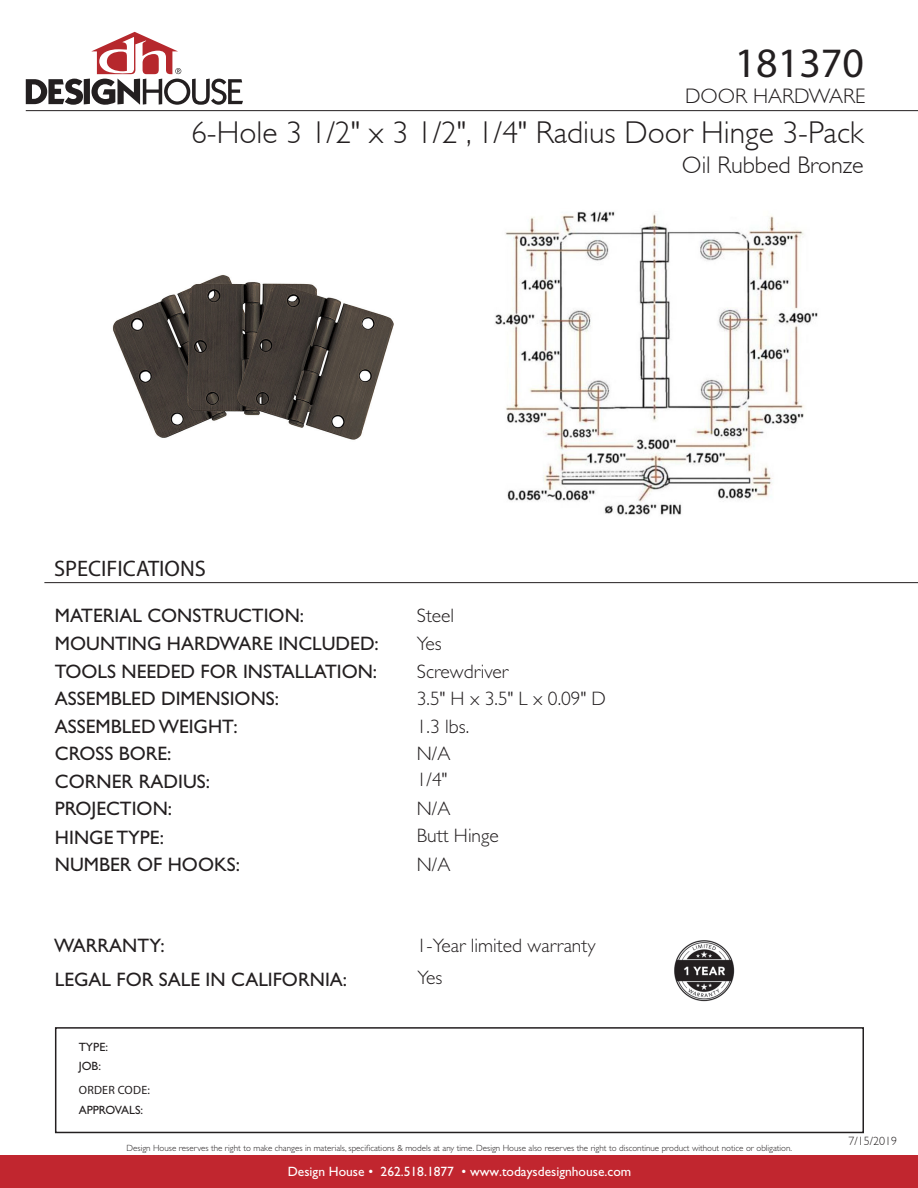
<style>
.page{position:relative;width:918px;height:1188px;background:#fff}
.page>*{position:absolute;margin:0;border:0;box-sizing:border-box;transform-origin:0 0}
.t1{font:42px "Myriad Pro";color:#231f20}
.t2{font:300 31.5px "Gill Sans";color:#231f20}
.t3{font:300 24px "Gill Sans";color:#231f20}
.t4{font:22.5px "Myriad Pro";color:#231f20}
.t5{font:300 21px "Gill Sans";color:#231f20}
.t6{font:19.5px "Gill Sans Std";color:#231f20}
.t7{font:300 19.5px "Gill Sans Std";color:#231f20}
.t8{font:13.5px "Gill Sans Std";color:#fff}
.t9{font:12px "Gill Sans Std";color:#231f20}
.t10{font:12px "Myriad Pro";letter-spacing:.02em;color:#231f20}
.t11{font:300 12px "Gill Sans";color:#231f20}
.t12{font:300 9px "Gill Sans Std";color:#231f20}
</style>
<div class="page">
<div style="left:0;top:1156px;width:918px;height:32px;background:#c1262f"></div>
<svg style="left:26px;top:32px;width:217px;height:73px"></svg>
<img style="left:112px;top:275px;width:282px;height:165px">
<img style="left:495px;top:211px;width:323px;height:304px">
<img style="left:674px;top:940px;width:61px;height:61px">
<div style="left:55px;top:1027px;width:809px;height:106px;border:2px solid #231f20"></div>
<hr style="left:26px;top:110px;width:892px;height:1px;background:#231f20">
<hr style="left:44px;top:582px;width:874px;height:1px;background:#231f20">
<p class="t1" style="left:735px;top:37px;width:131px">181370</p>
<p class="t5" style="left:685px;top:84px;width:182px">DOOR HARDWARE</p>
<p class="t2" style="left:191px;top:115px;width:674px">6-Hole 3 1/2" x 3 1/2", 1/4" Radius Door Hinge 3-Pack</p>
<p class="t3" style="left:682px;top:152px;width:183px">Oil Rubbed Bronze</p>
<p class="t4" style="left:54px;top:554px;width:154px">SPECIFICATIONS</p>
<p class="t6" style="left:55px;top:605px;width:251px">MATERIAL CONSTRUCTION:</p>
<p class="t7" style="left:417px;top:605px;width:39px">Steel</p>
<p class="t6" style="left:55px;top:632px;width:325px">MOUNTING HARDWARE INCLUDED:</p>
<p class="t7" style="left:417px;top:632px;width:26px">Yes</p>
<p class="t6" style="left:55px;top:660px;width:324px">TOOLS NEEDED FOR INSTALLATION:</p>
<p class="t7" style="left:417px;top:660px;width:93px">Screwdriver</p>
<p class="t6" style="left:55px;top:687px;width:226px">ASSEMBLED DIMENSIONS:</p>
<p class="t7" style="left:417px;top:688px;width:191px">3.5" H x 3.5" L x 0.09" D</p>
<p class="t6" style="left:55px;top:715px;width:184px">ASSEMBLED WEIGHT:</p>
<p class="t7" style="left:417px;top:715px;width:54px">1.3 lbs.</p>
<p class="t6" style="left:55px;top:742px;width:118px">CROSS BORE:</p>
<p class="t7" style="left:417px;top:743px;width:35px">N/A</p>
<p class="t6" style="left:55px;top:770px;width:157px">CORNER RADIUS:</p>
<p class="t7" style="left:417px;top:769px;width:32px">1/4"</p>
<p class="t6" style="left:55px;top:797px;width:119px">PROJECTION:</p>
<p class="t7" style="left:417px;top:797px;width:35px">N/A</p>
<p class="t6" style="left:55px;top:826px;width:111px">HINGE TYPE:</p>
<p class="t7" style="left:417px;top:825px;width:84px">Butt Hinge</p>
<p class="t6" style="left:55px;top:854px;width:187px">NUMBER OF HOOKS:</p>
<p class="t7" style="left:417px;top:854px;width:35px">N/A</p>
<p class="t6" style="left:54px;top:934px;width:112px">WARRANTY:</p>
<p class="t6" style="left:55px;top:968px;width:294px">LEGAL FOR SALE IN CALIFORNIA:</p>
<p class="t9" style="left:79px;top:1040px;width:31px">TYPE:</p>
<p class="t9" style="left:79px;top:1059px;width:24px">JOB:</p>
<p class="t10" style="left:79px;top:1082px;width:73px">ORDER CODE:</p>
<p class="t9" style="left:79px;top:1103px;width:66px">APPROVALS:</p>
<p class="t7" style="left:417px;top:934px;width:180px">1-Year limited warranty</p>
<p class="t7" style="left:418px;top:966px;width:26px">Yes</p>
<p class="t12" style="left:127px;top:1143px;width:667px">Design House reserves the right to make changes in materials, specifications &amp; models at any time. Design House also reserves the right to discontinue product without notice or obligation.</p>
<p class="t8" style="left:288px;top:1164px;width:345px">Design House • 262.518.1877 • www.todaysdesignhouse.com</p>
<p class="t11" style="left:848px;top:1134px;width:50px">7/15/2019</p>
</div>
